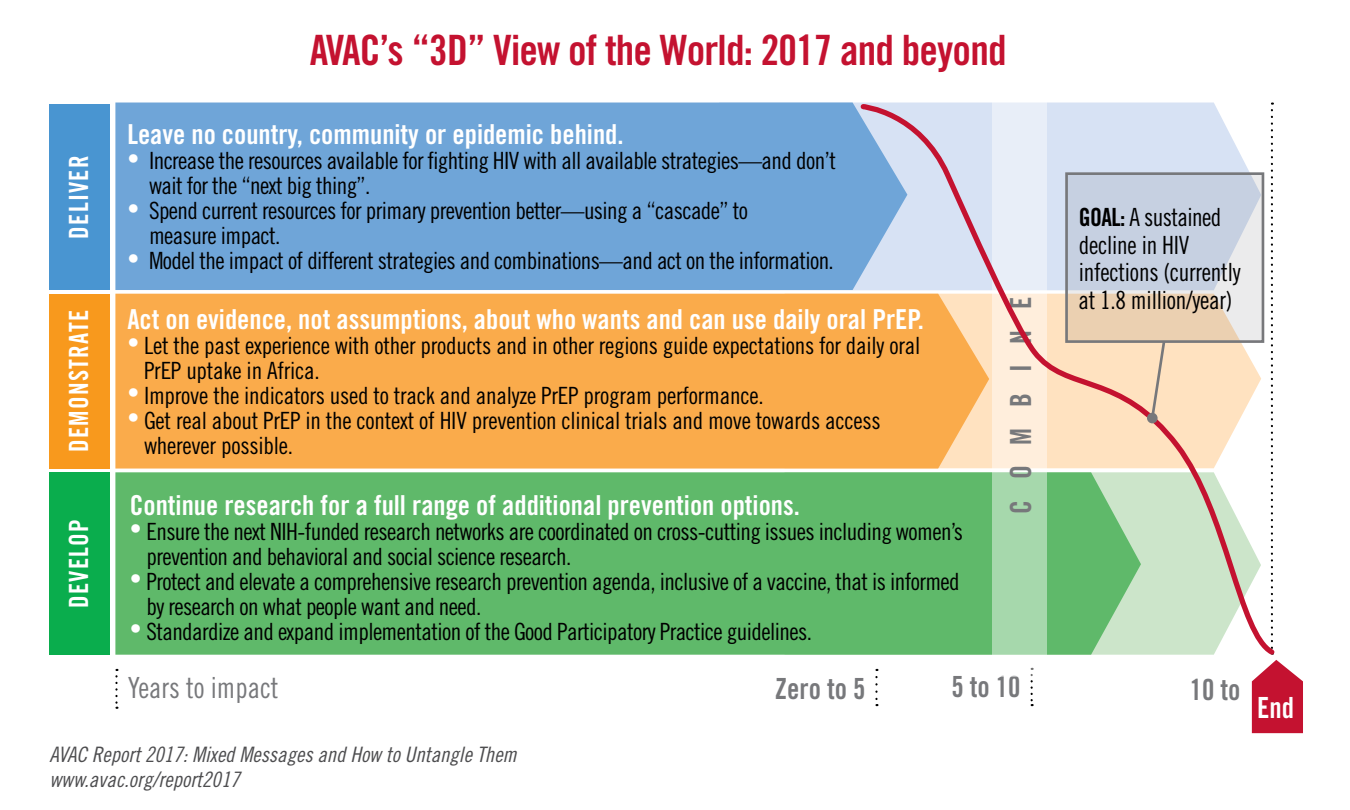
<style>
.page{position:relative;width:1350px;height:810px;background:#fff}
.page>*{position:absolute;margin:0;border:0;box-sizing:border-box;transform-origin:0 0}
.t1{font:41.75px "Trade Gothic Bold Cond Twenty";letter-spacing:-.02em;color:#c41230}
.t2{font:29.25px "Trade Gothic Bold Cond Twenty";color:#77787b;scale:.95 1}
.t3{font:29.25px "Trade Gothic Cond Eighteen";color:#77787b;scale:.95 1}
.t4{font:29.25px "Trade Gothic Bold Cond Twenty";letter-spacing:.75em;color:#77787b;scale:.95 1}
.t5{font:29.25px "Trade Gothic Bold Cond Twenty";color:#fff;scale:.95 1}
.t6{font:27.5px "Trade Gothic Bold Cond Twenty";color:#fff}
.t7{font:26.5px "Trade Gothic Bold Cond Twenty";letter-spacing:.05em;color:#fff;scale:.95 1}
.t8{font:25px/27.8px "Trade Gothic Cond Eighteen";letter-spacing:-.01em;color:#000;scale:.95 1}
.t9{font:23.75px/25px "Trade Gothic Cond Eighteen";letter-spacing:-.025em;color:#000}
.t10{font:21.25px/25px "Trade Gothic Cond Eighteen Obl";color:#4d4d4f}
.s1{color:#fff}
.s2{font-family:"Trade Gothic Bold Cond Twenty"}
</style>
<div class="page">
<div style="left:115px;top:294px;width:743px;height:175px;background:#faab4b"></div>
<div style="left:115px;top:472px;width:743px;height:183px;background:#5fb96a"></div>
<div style="left:115px;top:103px;width:743px;height:187px;background:#6fa5d8"></div>
<svg style="left:875px;top:677px;width:3px;height:29px"></svg>
<svg style="left:115px;top:669px;width:3px;height:40px"></svg>
<svg style="left:1031px;top:676px;width:2px;height:30px"></svg>
<svg style="left:1252px;top:660px;width:51px;height:73px"></svg>
<svg style="left:858px;top:102px;width:417px;height:553px"></svg>
<svg style="left:1069px;top:176px;width:191px;height:163px;fill:#c6d0e1"></svg>
<svg style="left:1149px;top:338px;width:18px;height:83px"></svg>
<div style="left:1147px;top:413px;width:11px;height:10px;background:#77787b;border-radius:50%"></div>
<div style="left:1065px;top:172px;width:199px;height:171px;border:3px solid #77787b"></div>
<div style="left:49px;top:294px;width:61px;height:175px;background:#f8991d"></div>
<div style="left:49px;top:472px;width:61px;height:183px;background:#0aad4d"></div>
<div style="left:49px;top:104px;width:61px;height:186px;background:#4995d1"></div>
<h1 class="t1" style="left:310px;top:25px;width:698px">AVAC’s “3D” View of the World: 2017 and beyond</h1>
<p class="t7" style="left:63px;top:239px;width:89px;rotate:-90deg">DELIVER</p>
<p class="t7" style="left:63px;top:452px;width:151px;rotate:-90deg">DEMONSTRATE</p>
<p class="t7" style="left:63px;top:608px;width:95px;rotate:-90deg">DEVELOP</p>
<p class="t6" style="left:127px;top:118px;width:498px">Leave no country, community or epidemic behind.</p>
<p class="t9" style="left:149px;top:148px;width:688px;text-indent:-22px"><span class="s1">•</span> Increase the resources available for fighting HIV with all available strategies—and don’t wait for the “next big thing”.</p>
<p class="t9" style="left:149px;top:198px;width:601px;text-indent:-22px"><span class="s1">•</span> Spend current resources for primary prevention better—using a “cascade” to measure impact.</p>
<p class="t9" style="left:127px;top:248px;width:708px"><span class="s1">•</span> Model the impact of different strategies and combinations—and act on the information.</p>
<p class="t6" style="left:127px;top:303px;width:798px">Act on evidence, not assumptions, about who wants and can use daily oral PrEP.</p>
<p class="t9" style="left:144px;top:333px;width:778px;text-indent:-17px"><span class="s1">•</span> Let the past experience with other products and in other regions guide expectations for daily oral<br>PrEP uptake in Africa.</p>
<p class="t9" style="left:127px;top:383px;width:638px"><span class="s1">•</span> Improve the indicators used to track and analyze PrEP program performance.</p>
<p class="t9" style="left:144px;top:408px;width:738px;text-indent:-17px"><span class="s1">•</span> Get real about PrEP in the context of HIV prevention clinical trials and move towards access wherever possible.</p>
<p class="t6" style="left:130px;top:488px;width:672px">Continue research for a full range of additional prevention options.</p>
<p class="t9" style="left:146px;top:518px;width:818px;text-indent:-17px"><span class="s1">•</span> Ensure the next NIH-funded research networks are coordinated on cross-cutting issues including women’s prevention and behavioral and social science research.</p>
<p class="t9" style="left:146px;top:568px;width:815px;text-indent:-17px"><span class="s1">•</span> Protect and elevate a comprehensive research prevention agenda, inclusive of a vaccine, that is informed by research on what people want and need.</p>
<p class="t9" style="left:130px;top:618px;width:684px"><span class="s1">•</span> Standardize and expand implementation of the Good Participatory Practice guidelines.</p>
<p class="t4" style="left:1003px;top:514px;width:230px;rotate:-90deg">COMBINE</p>
<p class="t8" style="left:1078px;top:203px;width:172px"><span class="s2">GOAL:</span> A sustained decline in HIV infections (currently at 1.8 million/year)</p>
<p class="t2" style="left:775px;top:671px;width:97px">Zero to 5</p>
<p class="t2" style="left:951px;top:669px;width:74px">5 to 10</p>
<p class="t3" style="left:128px;top:670px;width:160px">Years to impact</p>
<p class="t2" style="left:1190px;top:672px;width:55px">10 to</p>
<p class="t10" style="left:49px;top:742px;width:469px">AVAC Report 2017: Mixed Messages and How to Untangle Them www.avac.org/report2017</p>
<p class="t5" style="left:1257px;top:690px;width:40px">End</p>
</div>
